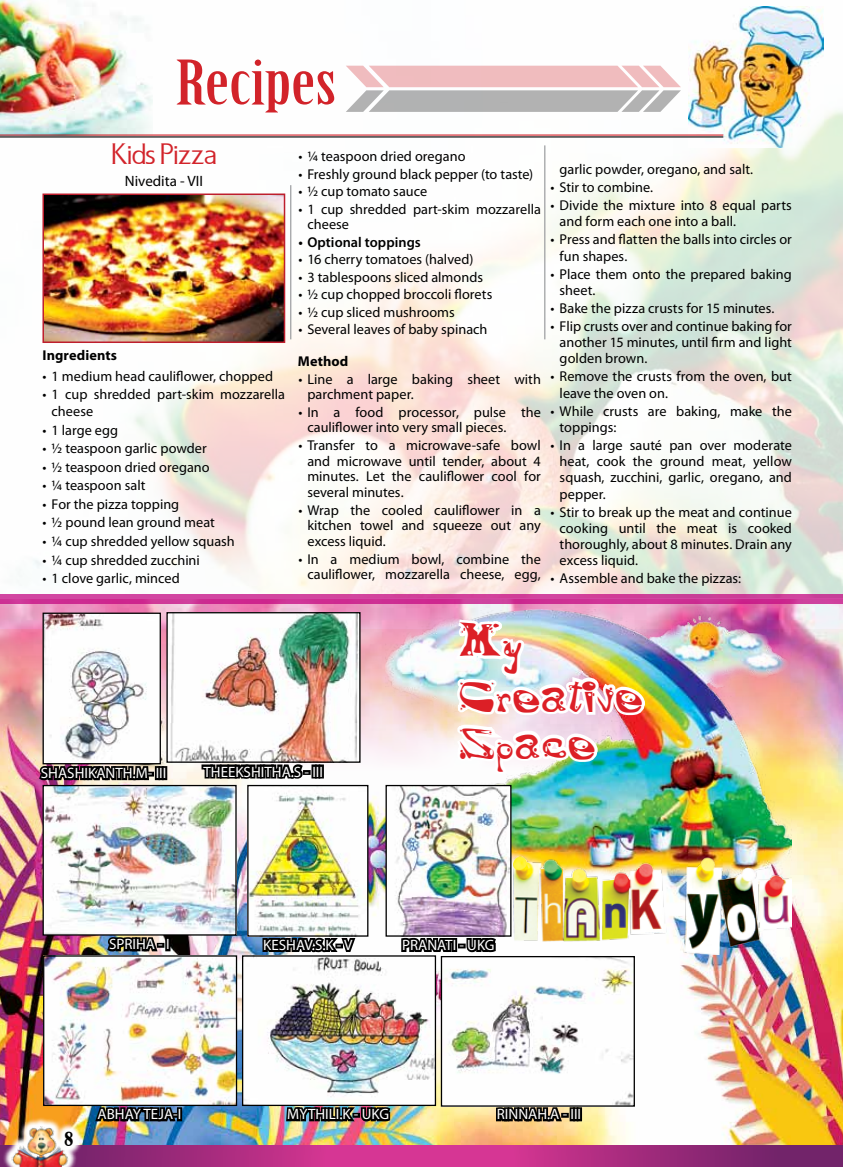
<style>
.page{position:relative;width:843px;height:1167px;background:#fff}
.page>*{position:absolute;margin:0;border:0;box-sizing:border-box;transform-origin:0 0}
.t1{font:60px "Birch Std";color:#d2232a;scale:1.47 1}
.t2{font:42px "Aajax Surreal Freak";color:#dc1f26}
.t3{font:39px/46.8px "Aajax Surreal Freak";letter-spacing:.05em;color:#dc1f26}
.t4{font:30px "Marina";color:#d2232a}
.t5{font:condensed 18px "Bernard";color:#000}
.t6{font:15px "Myriad Pro";color:#fff}
.t7{font:15px "Myriad Pro";color:#000}
.t8{font:14.25px/16.2px "Myriad Pro";color:#000}
.t9{font:600 14.25px "Myriad Pro";letter-spacing:.005em;color:#000}
.t10{font:700 14.25px "Myriad Pro";letter-spacing:.01em;color:#000}
</style>
<div class="page">
<img style="left:0;top:883px;width:842px;height:262px">
<img style="left:0;top:604px;width:842px;height:279px">
<svg style="left:81px;top:1145px;width:761px;height:21px;background:#aa2d80"></svg>
<img style="left:0;top:18px;width:842px;height:576px">
<svg style="left:111px;top:142px;width:106px;height:32px"></svg>
<img style="left:0;top:0;width:153px;height:134px">
<img style="left:688px;top:6px;width:135px;height:142px">
<hr style="left:0;top:134px;width:723px;height:2px;background:#d2232a">
<hr style="left:0;top:136px;width:723px;height:1px;background:#000">
<hr style="left:290px;top:185px;width:1px;height:154px;background:#939598">
<hr style="left:544px;top:145px;width:1px;height:194px;background:#939598">
<svg style="left:345px;top:66px;width:336px;height:46px"></svg>
<img style="left:385px;top:609px;width:406px;height:266px">
<img style="left:393px;top:613px;width:256px;height:164px">
<img style="left:45px;top:196px;width:237px;height:144px">
<div style="left:42px;top:193px;width:243px;height:150px;border:2px solid #be1e2d"></div>
<svg style="left:0;top:594px;width:842px;height:10px;background:#cf3998"></svg>
<svg style="left:0;top:1116px;width:81px;height:50px"></svg>
<img style="left:4px;top:1126px;width:67px;height:40px">
<svg style="left:55px;top:1122px;width:28px;height:33px"></svg>
<img style="left:513px;top:856px;width:278px;height:98px">
<img style="left:249px;top:787px;width:117px;height:147px">
<div style="left:247px;top:785px;width:121px;height:151px;border:1px solid #000"></div>
<img style="left:387px;top:787px;width:122px;height:147px">
<div style="left:385px;top:785px;width:126px;height:151px;border:1px solid #000"></div>
<img style="left:45px;top:614px;width:114px;height:148px">
<div style="left:43px;top:612px;width:118px;height:152px;border:1px solid #000"></div>
<img style="left:92px;top:1105px;width:87px;height:29px">
<div style="left:177px;top:1107px;width:5px;height:14px;border:4px solid #000"></div>
<img style="left:284px;top:1105px;width:108px;height:43px">
<svg style="left:494px;top:1106px;width:74px;height:29px;background:#917851"></svg>
<div style="left:569px;top:1107px;width:5px;height:14px;border:4px solid #000"></div>
<div style="left:573px;top:1107px;width:5px;height:14px;border:4px solid #000"></div>
<div style="left:576px;top:1107px;width:6px;height:14px;border:4px solid #000"></div>
<svg style="left:260px;top:910px;width:98px;height:45px"></svg>
<img style="left:36px;top:735px;width:115px;height:72px">
<div style="left:146px;top:771px;width:8px;height:5px;border:4px solid #000"></div>
<div style="left:155px;top:766px;width:5px;height:14px;border:4px solid #000"></div>
<div style="left:158px;top:766px;width:6px;height:14px;border:4px solid #000"></div>
<div style="left:162px;top:766px;width:5px;height:14px;border:4px solid #000"></div>
<svg style="left:104px;top:935px;width:60px;height:18px"></svg>
<div style="left:165px;top:937px;width:5px;height:14px;border:4px solid #000"></div>
<svg style="left:199px;top:762px;width:111px;height:22px"></svg>
<div style="left:311px;top:764px;width:6px;height:14px;border:4px solid #000"></div>
<div style="left:315px;top:764px;width:5px;height:14px;border:4px solid #000"></div>
<div style="left:318px;top:764px;width:6px;height:14px;border:4px solid #000"></div>
<svg style="left:399px;top:910px;width:99px;height:56px;background:#8f7c94"></svg>
<img style="left:45px;top:787px;width:189px;height:146px">
<div style="left:43px;top:785px;width:193px;height:150px;border:1px solid #000"></div>
<img style="left:168px;top:614px;width:190px;height:146px">
<img style="left:45px;top:957px;width:190px;height:146px">
<div style="left:43px;top:955px;width:194px;height:150px;border:1px solid #000"></div>
<img style="left:244px;top:957px;width:190px;height:146px">
<div style="left:242px;top:955px;width:194px;height:150px;border:1px solid #000"></div>
<img style="left:443px;top:957px;width:189px;height:147px">
<div style="left:441px;top:955px;width:193px;height:151px;border:1px solid #000"></div>
<h1 class="t1" style="left:176px;top:49px;width:111px">Recipes</h1>
<h3 class="t4" style="left:112px;top:135px;width:106px">Kids Pizza</h3>
<p class="t7" style="left:125px;top:172px;width:80px">Nivedita - VII</p>
<p class="t10" style="left:43px;top:345px;width:76px">Ingredients</p>
<p class="t8" style="left:43px;top:368px;width:232px">• 1 medium head cauliflower, chopped</p>
<p class="t8" style="left:52px;top:386px;width:235px;line-height:16.8px;text-indent:-9px">• 1 cup shredded part-skim mozzarella cheese</p>
<p class="t8" style="left:43px;top:421px;width:77px">• 1 large egg</p>
<p class="t8" style="left:43px;top:440px;width:166px">• ½ teaspoon garlic powder</p>
<p class="t8" style="left:43px;top:459px;width:169px">• ½ teaspoon dried oregano</p>
<p class="t8" style="left:43px;top:477px;width:104px">• ¼ teaspoon salt</p>
<p class="t8" style="left:43px;top:496px;width:138px">• For the pizza topping</p>
<p class="t8" style="left:43px;top:514px;width:174px">• ½ pound lean ground meat</p>
<p class="t8" style="left:43px;top:533px;width:194px">• ¼ cup shredded yellow squash</p>
<p class="t8" style="left:43px;top:551px;width:159px">• ¼ cup shredded zucchini</p>
<p class="t8" style="left:43px;top:570px;width:139px">• 1 clove garlic, minced</p>
<p class="t8" style="left:298px;top:148px;width:169px">• ¼ teaspoon dried oregano</p>
<p class="t8" style="left:298px;top:165px;width:236px">• Freshly ground black pepper (to taste)</p>
<p class="t8" style="left:298px;top:183px;width:130px">• ½ cup tomato sauce</p>
<p class="t8" style="left:307px;top:201px;width:235px;line-height:15.8px;text-indent:-9px">• 1 cup shredded part-skim mozzarella cheese</p>
<p class="t9" style="left:298px;top:233px;width:124px">• Optional toppings</p>
<p class="t8" style="left:298px;top:251px;width:177px">• 16 cherry tomatoes (halved)</p>
<p class="t8" style="left:298px;top:268px;width:186px">• 3 tablespoons sliced almonds</p>
<p class="t8" style="left:298px;top:286px;width:195px">• ½ cup chopped broccoli florets</p>
<p class="t8" style="left:298px;top:303px;width:158px">• ½ cup sliced mushrooms</p>
<p class="t8" style="left:298px;top:321px;width:191px">• Several leaves of baby spinach</p>
<p class="t8" style="left:307px;top:370px;width:235px;line-height:15.8px;text-indent:-9px">• Line a large baking sheet with parchment paper.</p>
<p class="t8" style="left:307px;top:404px;width:235px;line-height:15.8px;text-indent:-9px">• In a food processor, pulse the cauliflower into very small pieces.</p>
<p class="t8" style="left:307px;top:437px;width:235px;line-height:15.8px;text-align:justify;text-indent:-9px">• Transfer to a microwave-safe bowl and microwave until tender, about 4 minutes. Let the cauliflower cool for several minutes.</p>
<p class="t8" style="left:307px;top:502px;width:235px;line-height:15.8px;text-align:justify;text-indent:-9px">• Wrap the cooled cauliflower in a kitchen towel and squeeze out any excess liquid.</p>
<p class="t8" style="left:298px;top:550px;width:244px;line-height:15.8px;text-align:right">• In a medium bowl, combine the cauliflower, mozzarella cheese, egg,</p>
<p class="t10" style="left:298px;top:352px;width:52px">Method</p>
<p class="t8" style="left:559px;top:161px;width:195px">garlic powder, oregano, and salt.</p>
<p class="t8" style="left:550px;top:179px;width:104px">• Stir to combine.</p>
<p class="t8" style="left:559px;top:197px;width:234px;text-indent:-9px">• Divide the mixture into 8 equal parts and form each one into a ball.</p>
<p class="t8" style="left:559px;top:231px;width:234px;text-indent:-9px">• Press and flatten the balls into circles or fun shapes.</p>
<p class="t8" style="left:559px;top:265px;width:234px;text-indent:-9px">• Place them onto the prepared baking sheet.</p>
<p class="t8" style="left:550px;top:300px;width:225px">• Bake the pizza crusts for 15 minutes.</p>
<p class="t8" style="left:559px;top:318px;width:234px;text-align:justify;text-indent:-9px">• Flip crusts over and continue baking for another 15 minutes, until firm and light golden brown.</p>
<p class="t8" style="left:559px;top:368px;width:234px;text-indent:-9px">• Remove the crusts from the oven, but leave the oven on.</p>
<p class="t8" style="left:559px;top:402px;width:234px;text-indent:-9px">• While crusts are baking, make the toppings:</p>
<p class="t8" style="left:559px;top:437px;width:234px;text-align:justify;text-indent:-9px">• In a large sauté pan over moderate heat, cook the ground meat, yellow squash, zucchini, garlic, oregano, and pepper.</p>
<p class="t8" style="left:559px;top:503px;width:234px;text-align:justify;text-indent:-9px">• Stir to break up the meat and continue cooking until the meat is cooked thoroughly, about 8 minutes. Drain any excess liquid.</p>
<p class="t8" style="left:550px;top:570px;width:192px">• Assemble and bake the pizzas:</p>
<p class="t6" style="left:41px;top:764px;width:127px">SHASHIKANTH.M- III</p>
<p class="t6" style="left:203px;top:762px;width:121px">THEEKSHITHA.S - III</p>
<h2 class="t2" style="left:459px;top:609px;width:64px">My</h2>
<h3 class="t3" style="left:459px;top:675px;width:184px">Creative<br>Space</h3>
<p class="t6" style="left:109px;top:935px;width:62px">SPRIHA - I</p>
<p class="t6" style="left:263px;top:935px;width:91px">KESHAV.S.K - V</p>
<p class="t6" style="left:402px;top:935px;width:94px">PRANATI - UKG</p>
<p class="t5" style="left:65px;top:1128px;width:10px">8</p>
<p class="t6" style="left:98px;top:1105px;width:85px">ABHAY TEJA-I</p>
<p class="t6" style="left:287px;top:1105px;width:103px">MYTHILI.K - UKG</p>
<p class="t6" style="left:496px;top:1105px;width:86px">RINNAH.A - III</p>
</div>
